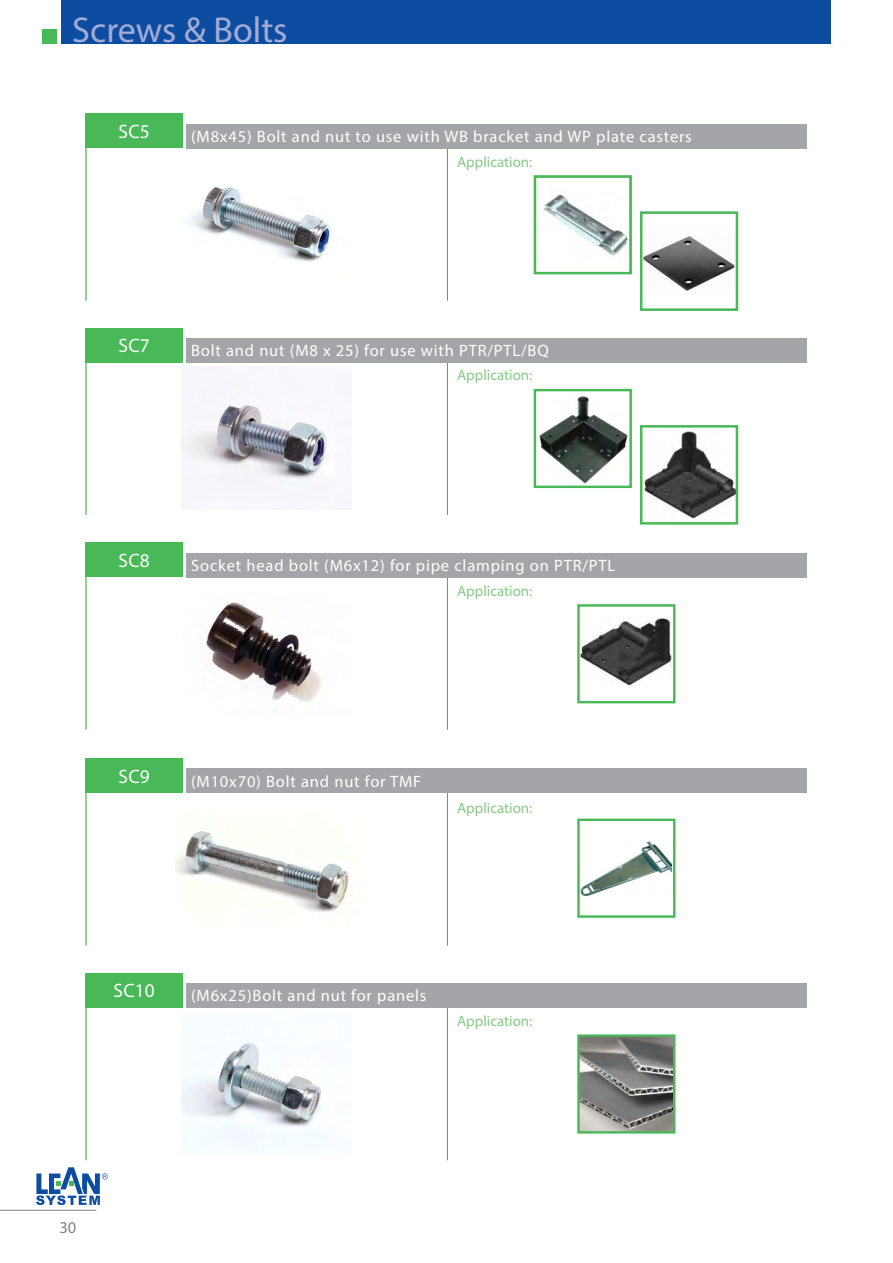
<style>
.page{position:relative;width:893px;height:1263px;background:#fff}
.page>*{position:absolute;margin:0;border:0;box-sizing:border-box;transform-origin:0 0}
.t1{font:36px "Myriad Pro";color:#a4acd6}
.t2{font:19.5px "Myriad Pro";letter-spacing:.01em;color:#fff}
.t3{font:16.5px "Myriad Pro";letter-spacing:.05em;color:#fff}
.t4{font:16.5px "Myriad Pro";color:#808285}
.t5{font:15px "Myriad Pro";color:#87c986}
</style>
<div class="page">
<hr style="left:0;top:1210px;width:96px;height:1px;background:#808285">
<div style="left:62px;top:0;width:769px;height:44px;background:#0d4da1"></div>
<div style="left:43px;top:29px;width:14px;height:15px;background:#49b857"></div>
<svg style="left:36px;top:1167px;width:72px;height:38px"></svg>
<hr style="left:85px;top:1007px;width:2px;height:153px;background:#49b857">
<hr style="left:447px;top:1007px;width:1px;height:153px;background:#808285">
<img style="left:182px;top:1042px;width:141px;height:113px">
<div style="left:85px;top:973px;width:98px;height:35px;background:#49b857"></div>
<div style="left:187px;top:984px;width:561px;height:24px;background:#a4a5a9"></div>
<div style="left:707px;top:984px;width:100px;height:24px;background:#a4a5a9"></div>
<hr style="left:85px;top:792px;width:2px;height:153px;background:#49b857">
<hr style="left:447px;top:792px;width:1px;height:153px;background:#808285">
<img style="left:176px;top:827px;width:173px;height:85px">
<div style="left:85px;top:758px;width:98px;height:35px;background:#49b857"></div>
<div style="left:187px;top:769px;width:561px;height:24px;background:#a4a5a9"></div>
<div style="left:707px;top:769px;width:100px;height:24px;background:#a4a5a9"></div>
<hr style="left:85px;top:577px;width:2px;height:153px;background:#49b857">
<hr style="left:447px;top:577px;width:1px;height:153px;background:#808285">
<img style="left:206px;top:602px;width:116px;height:100px">
<div style="left:85px;top:543px;width:98px;height:34px;background:#49b857"></div>
<div style="left:187px;top:553px;width:561px;height:24px;background:#a4a5a9"></div>
<div style="left:707px;top:553px;width:100px;height:24px;background:#a4a5a9"></div>
<hr style="left:85px;top:362px;width:2px;height:153px;background:#49b857">
<hr style="left:447px;top:362px;width:1px;height:153px;background:#808285">
<img style="left:182px;top:397px;width:145px;height:113px">
<div style="left:85px;top:328px;width:98px;height:34px;background:#49b857"></div>
<div style="left:187px;top:338px;width:561px;height:24px;background:#a4a5a9"></div>
<div style="left:707px;top:338px;width:100px;height:24px;background:#a4a5a9"></div>
<hr style="left:85px;top:148px;width:2px;height:153px;background:#49b857">
<hr style="left:447px;top:148px;width:1px;height:153px;background:#808285">
<img style="left:188px;top:186px;width:143px;height:76px">
<div style="left:85px;top:114px;width:98px;height:34px;background:#49b857"></div>
<div style="left:187px;top:124px;width:561px;height:24px;background:#a4a5a9"></div>
<div style="left:707px;top:124px;width:100px;height:24px;background:#a4a5a9"></div>
<svg style="left:543px;top:194px;width:85px;height:62px"></svg>
<div style="left:534px;top:175px;width:98px;height:99px;border:2px solid #49b857"></div>
<img style="left:539px;top:396px;width:89px;height:89px">
<div style="left:534px;top:389px;width:98px;height:99px;border:2px solid #49b857"></div>
<img style="left:580px;top:618px;width:91px;height:68px">
<div style="left:577px;top:604px;width:98px;height:99px;border:2px solid #49b857"></div>
<img style="left:580px;top:841px;width:92px;height:55px">
<div style="left:577px;top:819px;width:98px;height:99px;border:2px solid #49b857"></div>
<svg style="left:580px;top:1037px;width:92px;height:93px;background:#828180"></svg>
<div style="left:577px;top:1034px;width:98px;height:99px;border:2px solid #49b857"></div>
<img style="left:644px;top:236px;width:90px;height:55px">
<div style="left:640px;top:211px;width:98px;height:100px;border:3px solid #49b857"></div>
<img style="left:644px;top:431px;width:90px;height:88px">
<div style="left:640px;top:425px;width:98px;height:100px;border:3px solid #49b857"></div>
<p class="t1" style="left:72px;top:8px;width:217px">Screws &amp; Bolts</p>
<p class="t2" style="left:119px;top:119px;width:33px">SC5</p>
<p class="t3" style="left:191px;top:126px;width:502px">(M8x45) Bolt and nut to use with WB bracket and WP plate casters</p>
<p class="t5" style="left:457px;top:152px;width:77px">Application:</p>
<p class="t2" style="left:119px;top:333px;width:33px">SC7</p>
<p class="t3" style="left:191px;top:340px;width:359px">Bolt and nut (M8 x 25) for use with PTR/PTL/BQ</p>
<p class="t5" style="left:457px;top:366px;width:77px">Application:</p>
<p class="t2" style="left:119px;top:548px;width:33px">SC8</p>
<p class="t3" style="left:191px;top:555px;width:426px">Socket head bolt (M6x12) for pipe clamping on PTR/PTL</p>
<p class="t5" style="left:457px;top:581px;width:77px">Application:</p>
<p class="t2" style="left:119px;top:764px;width:33px">SC9</p>
<p class="t3" style="left:191px;top:771px;width:232px">(M10x70) Bolt and nut for TMF</p>
<p class="t5" style="left:457px;top:799px;width:77px">Application:</p>
<p class="t2" style="left:114px;top:979px;width:43px">SC10</p>
<p class="t3" style="left:191px;top:986px;width:237px">(M6x25)Bolt and nut for panels</p>
<p class="t5" style="left:457px;top:1011px;width:77px">Application:</p>
<p class="t4" style="left:59px;top:1217px;width:18px">30</p>
</div>
